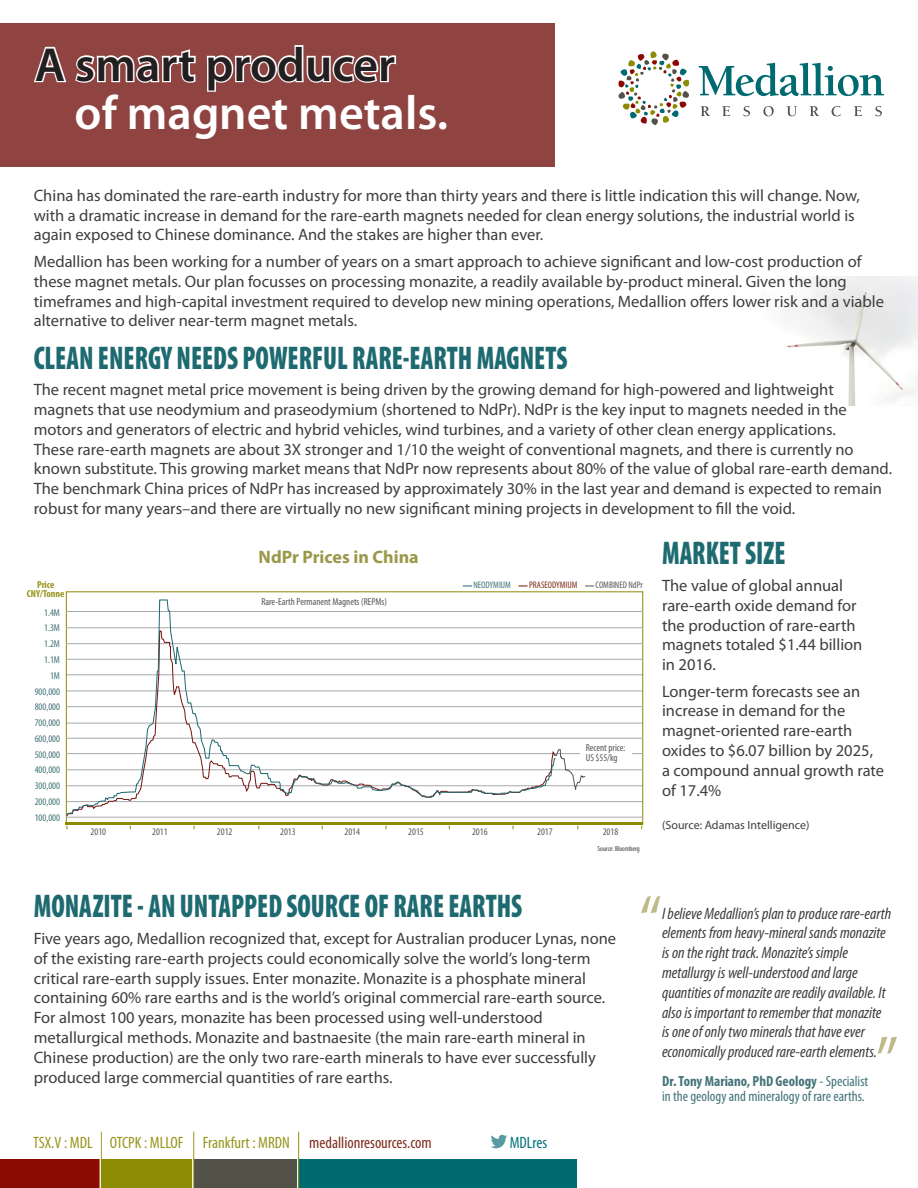
<style>
.page{position:relative;width:918px;height:1188px;background:#fff}
.page>*{position:absolute;margin:0;border:0;box-sizing:border-box;transform-origin:0 0}
.t1{font:600 48px "Myriad Pro";color:#fff}
.t2{font:600 48px "Myriad Pro";color:#231f20}
.TALL_CAP_BOLD_SUBHEA{font:900 condensed 33px "Myriad Pro";color:#1e6a71;scale:.82 1}
.subhead_gold{font:700 18px "Myriad Pro";color:#9a9849}
.t3{font:16.5px/19.8px "Myriad Pro";color:#3e3e3f}
.t4{font:italic condensed 16.5px/19.8px "Myriad Pro";color:#3e3e3f}
.t5{font:condensed 16.5px "Myriad Pro";color:#98951d}
.t6{font:condensed 16.5px "Myriad Pro";color:#04747c}
.testimonial_person{font:condensed 14.7px/15px "Myriad Pro";color:#437379}
.small_print{font:12px "Myriad Pro";color:#3e3e3f}
.t7{font:condensed 10.2px/10.2px "Myriad Pro";color:#57585a}
.t8{font:condensed 10.2px/15.8px "Myriad Pro";color:#437379;text-align:right}
.t9{font:700 condensed 10.2px/8.6px "Myriad Pro";color:#98951d;text-align:center}
.t10{font:condensed 9.6px "Myriad Pro";color:#802d1e}
.t11{font:condensed 9.6px "Myriad Pro";color:#57585a}
.t12{font:condensed 9.6px "Myriad Pro";color:#437379}
.t13{font:condensed 7.35px "Myriad Pro";color:#3e3e3f}
.s1{color:#802d1e}
.s2{font-weight:700}
</style>
<div class="page">
<img style="left:786px;top:276px;width:131px;height:129px">
<svg style="left:618px;top:51px;width:72px;height:75px"></svg>
<svg style="left:699px;top:63px;width:185px;height:33px"></svg>
<svg style="left:701px;top:106px;width:181px;height:10px"></svg>
<div style="left:0;top:23px;width:555px;height:144px;background:#904441"></div>
<svg style="left:34px;top:46px;width:162px;height:37px"></svg>
<svg style="left:206px;top:45px;width:191px;height:47px"></svg>
<svg style="left:641px;top:896px;width:20px;height:17px"></svg>
<svg style="left:878px;top:1037px;width:19px;height:17px"></svg>
<hr style="left:66px;top:675px;width:577px;height:1px;background:#a8a9ad">
<hr style="left:66px;top:691px;width:577px;height:1px;background:#a8a9ad">
<hr style="left:66px;top:723px;width:577px;height:1px;background:#a8a9ad">
<hr style="left:66px;top:785px;width:577px;height:1px;background:#a8a9ad">
<hr style="left:66px;top:801px;width:577px;height:1px;background:#a8a9ad">
<hr style="left:66px;top:823px;width:577px;height:2px;background:#8d8b02">
<div style="left:66px;top:592px;width:577px;height:232px;border:1px solid #8d8b02"></div>
<hr style="left:66px;top:817px;width:577px;height:1px;background:#a8a9ad">
<hr style="left:66px;top:770px;width:577px;height:1px;background:#a8a9ad">
<hr style="left:66px;top:753px;width:577px;height:1px;background:#a8a9ad">
<hr style="left:66px;top:738px;width:577px;height:1px;background:#a8a9ad">
<hr style="left:66px;top:706px;width:577px;height:1px;background:#a8a9ad">
<hr style="left:66px;top:659px;width:577px;height:1px;background:#a8a9ad">
<hr style="left:66px;top:643px;width:577px;height:1px;background:#a8a9ad">
<hr style="left:66px;top:628px;width:577px;height:1px;background:#a8a9ad">
<hr style="left:66px;top:611px;width:577px;height:1px;background:#a8a9ad">
<svg style="left:65px;top:599px;width:492px;height:217px"></svg>
<div style="left:580px;top:740px;width:52px;height:29px;background:#fff"></div>
<svg style="left:554px;top:749px;width:32px;height:47px"></svg>
<div style="left:194px;top:1159px;width:104px;height:29px;background:#535249"></div>
<div style="left:0;top:1159px;width:100px;height:29px;background:#8b0a02"></div>
<div style="left:101px;top:1159px;width:92px;height:29px;background:#8d8b02"></div>
<div style="left:299px;top:1159px;width:278px;height:29px;background:#006a71"></div>
<svg style="left:491px;top:1135px;width:16px;height:13px"></svg>
<hr style="left:193px;top:1132px;width:1px;height:56px;background:#8d8b02">
<hr style="left:192px;top:1132px;width:1px;height:56px;background:#fff">
<hr style="left:101px;top:1132px;width:1px;height:56px;background:#8d8b02">
<hr style="left:298px;top:1132px;width:1px;height:56px;background:#8d8b02">
<hr style="left:297px;top:1132px;width:1px;height:56px;background:#fff">
<p class="t2" style="left:35px;top:34px;width:362px">A smart producer</p>
<p class="t1" style="left:75px;top:83px;width:375px">of magnet metals.</p>
<p class="t3" style="left:34px;top:185px;width:828px">China has dominated the rare-earth industry for more than thirty years and there is little indication this will change. Now, with a dramatic increase in demand for the rare-earth magnets needed for clean energy solutions, the industrial world is again exposed to Chinese dominance. And the stakes are higher than ever.</p>
<p class="t3" style="left:34px;top:251px;width:852px">Medallion has been working for a number of years on a smart approach to achieve significant and low-cost production of these magnet metals. Our plan focusses on processing monazite, a readily available by-product mineral. Given the long timeframes and high-capital investment required to develop new mining operations, Medallion offers lower risk and a viable alternative to deliver near-term magnet metals.</p>
<p class="TALL_CAP_BOLD_SUBHEA" style="left:34px;top:337px;width:652px">CLEAN ENERGY NEEDS POWERFUL RARE-EARTH MAGNETS</p>
<p class="t3" style="left:34px;top:380px;width:860px">The recent magnet metal price movement is being driven by the growing demand for high-powered and lightweight magnets that use neodymium and praseodymium (shortened to NdPr). NdPr is the key input to magnets needed in the motors and generators of electric and hybrid vehicles, wind turbines, and a variety of other clean energy applications.<br>These rare-earth magnets are about 3X stronger and 1/10 the weight of conventional magnets, and there is currently no known substitute. This growing market means that NdPr now represents about 80% of the value of global rare-earth demand.<br>The benchmark China prices of NdPr has increased by approximately 30% in the last year and demand is expected to remain robust for many years–and there are virtually no new significant mining projects in development to fill the void.</p>
<p class="TALL_CAP_BOLD_SUBHEA" style="left:662px;top:532px;width:152px">MARKET SIZE</p>
<p class="t3" style="left:662px;top:575px;width:202px">The value of global annual rare-earth oxide demand for the production of rare-earth magnets totaled $1.44 billion in 2016.</p>
<p class="t3" style="left:662px;top:681px;width:224px">Longer-term forecasts see an increase in demand for the magnet-oriented rare-earth oxides to $6.07 billion by 2025, a compound annual growth rate of 17.4%</p>
<p class="small_print" style="left:662px;top:817px;width:149px">(Source: Adamas Intelligence)</p>
<p class="subhead_gold" style="left:259px;top:546px;width:162px">NdPr Prices in China</p>
<p class="t9" style="left:27px;top:580px;width:39px">Price<br>CNY/Tonne</p>
<p class="t12" style="left:473px;top:579px;width:39px">NEODYMIUM</p>
<p class="t10" style="left:529px;top:579px;width:50px">PRASEODYMIUM</p>
<p class="t11" style="left:596px;top:579px;width:49px">COMBINED NdPr</p>
<p class="t7" style="left:261px;top:597px;width:127px">Rare-Earth Permanent Magnets (REPMs)</p>
<p class="t8" style="left:35px;top:604px;width:27px">1.4M<br>1.3M<br>1.2M<br>1.1M<br>1M<br>900,000<br>800,000<br>700,000<br>600,000<br>500,000<br>400,000<br>300,000<br>200,000<br>100,000</p>
<p class="t7" style="left:586px;top:743px;width:41px">Recent price:<br>US $55/kg</p>
<p class="t7" style="left:91px;top:826px;width:17px">2010</p>
<p class="t7" style="left:152px;top:826px;width:17px">2011</p>
<p class="t7" style="left:217px;top:826px;width:17px">2012</p>
<p class="t7" style="left:280px;top:826px;width:17px">2013</p>
<p class="t7" style="left:344px;top:826px;width:17px">2014</p>
<p class="t7" style="left:408px;top:826px;width:17px">2015</p>
<p class="t7" style="left:472px;top:826px;width:17px">2016</p>
<p class="t7" style="left:537px;top:826px;width:17px">2017</p>
<p class="t7" style="left:603px;top:826px;width:17px">2018</p>
<p class="t13" style="left:598px;top:844px;width:44px">Source: Bloomberg</p>
<p class="TALL_CAP_BOLD_SUBHEA" style="left:34px;top:885px;width:597px">MONAZITE - AN UNTAPPED SOURCE OF RARE EARTHS</p>
<p class="t3" style="left:34px;top:928px;width:584px">Five years ago, Medallion recognized that, except for Australian producer Lynas, none of the existing rare-earth projects could economically solve the world’s long-term critical rare-earth supply issues. Enter monazite. Monazite is a phosphate mineral containing 60% rare earths and is the world’s original commercial rare-earth source.<br>For almost 100 years, monazite has been processed using well-understood metallurgical methods. Monazite and bastnaesite (the main rare-earth mineral in Chinese production) are the only two rare-earth minerals to have ever successfully produced large commercial quantities of rare earths.</p>
<p class="t5" style="left:33px;top:1133px;width:400px">TSX.V : MDL OTCPK : MLLOF Frankfurt : MRDN <span class="s1">medallionresources.com</span></p>
<p class="t6" style="left:510px;top:1133px;width:39px">MDLres</p>
<p class="t4" style="left:662px;top:903px;width:231px">I believe Medallion’s plan to produce rare-earth elements from heavy-mineral sands monazite is on the right track. Monazite’s simple metallurgy is well-understood and large quantities of monazite are readily available. It also is important to remember that monazite is one of only two minerals that have ever economically produced rare-earth elements.</p>
<p class="testimonial_person" style="left:662px;top:1073px;width:208px"><span class="s2">Dr. Tony Mariano, PhD Geology</span> - Specialist in the geology and mineralogy of rare earths.</p>
</div>
